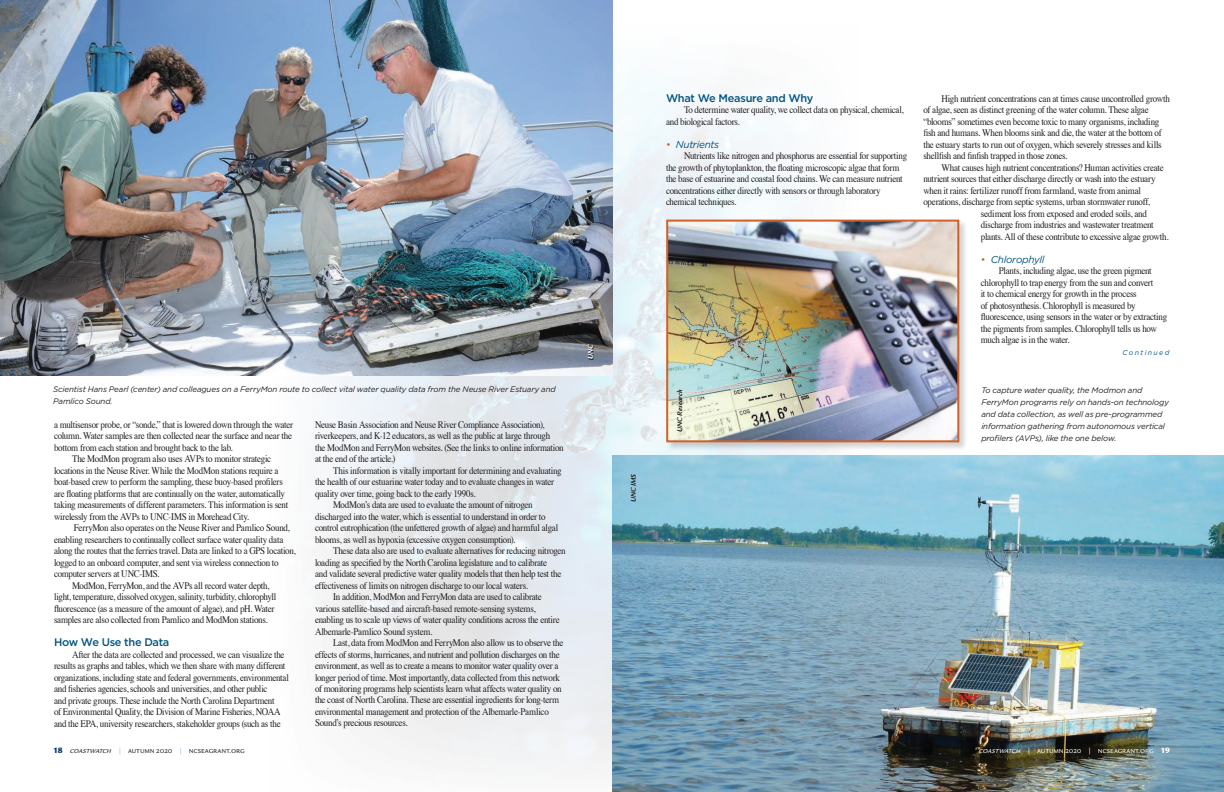
<style>
.page{position:relative;width:1224px;height:792px;background:#fff}
.page>*{position:absolute;margin:0;border:0;box-sizing:border-box;transform-origin:0 0}
.t1{font:500 11px "Gotham";letter-spacing:-.025em;color:#005480}
.t2{font:10px/11.5px "Times";letter-spacing:-.03em;color:#231f20;scale:.9 1}
.t3{font:italic 10px "Gotham";letter-spacing:-.03em;color:#005480}
.t4{font:italic 8px/12px "Gotham";letter-spacing:-.015em;color:#231f20}
.t5{font:8px "Legacy Sans SC";letter-spacing:-.01em;color:#231f20}
.t6{font:8px "Legacy Sans SC";letter-spacing:-.01em;color:#fff}
.t7{font:italic 700 7px "Legacy Sans";color:#231f20}
.t8{font:italic 7px "Gotham";letter-spacing:.2em;color:#005480}
.t9{font:italic 700 7px "Legacy Sans";color:#fff}
.s1{font-style:normal;color:#d26027}
.s2{font-family:"Legacy Sans";font-weight:900;color:#003367}
.s3{font-style:italic}
.s4{font-weight:500;color:#78bde8}
.s5{font-weight:500}
.s6{font-family:"Legacy Sans";font-weight:900}
</style>
<div class="page">
<img style="left:321px;top:24px;width:495px;height:745px">
<img style="left:612px;top:455px;width:612px;height:337px">
<img style="left:0;top:0;width:612px;height:376px">
<div style="left:666px;top:219px;width:302px;height:232px;background:#231f20;opacity:.2"></div>
<img style="left:669px;top:223px;width:287px;height:216px">
<div style="left:666px;top:220px;width:293px;height:222px;border:2px solid #d26027"></div>
<svg style="left:588px;top:344px;width:6px;height:16px"></svg>
<p class="t9" style="left:586px;top:359px;width:17px;rotate:-90deg">UNC</p>
<p class="t1" style="left:666px;top:90px;width:149px">What We Measure and Why</p>
<p class="t2" style="left:666px;top:103px;width:266px;text-indent:18px">To determine water quality, we collect data on physical, chemical, and biological factors.</p>
<p class="t3" style="left:666px;top:138px;width:55px"><span class="s1">•</span> Nutrients</p>
<p class="t2" style="left:666px;top:149px;width:270px;text-indent:18px">Nutrients like nitrogen and phosphorus are essential for supporting the growth of phytoplankton, the floating microscopic algae that form the base of estuarine and coastal food chains. We can measure nutrient concentrations either directly with sensors or through laboratory chemical techniques.</p>
<p class="t2" style="left:923px;top:92px;width:276px;text-indent:18px">High nutrient concentrations can at times cause uncontrolled growth of algae, seen as distinct greening of the water column. These algae “blooms” sometimes even become toxic to many organisms, including fish and humans. When blooms sink and die, the water at the bottom of the estuary starts to run out of oxygen, which severely stresses and kills shellfish and finfish trapped in those zones.</p>
<p class="t2" style="left:941px;top:161px;width:249px">What causes high nutrient concentrations? Human activities create</p>
<p class="t2" style="left:923px;top:172px;width:260px">nutrient sources that either discharge directly or wash into the estuary</p>
<p class="t2" style="left:923px;top:184px;width:243px">when it rains: fertilizer runoff from farmland, waste from animal</p>
<p class="t2" style="left:923px;top:195px;width:253px">operations, discharge from septic systems, urban stormwater runoff,</p>
<p class="t2" style="left:981px;top:207px;width:186px">sediment loss from exposed and eroded soils, and</p>
<p class="t2" style="left:981px;top:218px;width:193px">discharge from industries and wastewater treatment</p>
<p class="t2" style="left:981px;top:230px;width:210px">plants. All of these contribute to excessive algae growth.</p>
<p class="t3" style="left:981px;top:253px;width:65px"><span class="s1">•</span> Chlorophyll</p>
<p class="t2" style="left:981px;top:264px;width:209px;text-indent:18px">Plants, including algae, use the green pigment chlorophyll to trap energy from the sun and convert<br>it to chemical energy for growth in the process<br>of photosynthesis. Chlorophyll is measured by fluorescence, using sensors in the water or by extracting the pigments from samples. Chlorophyll tells us how much algae is in the water.</p>
<p class="t8" style="left:1122px;top:348px;width:49px">Continued</p>
<p class="t4" style="left:53px;top:383px;width:504px">Scientist Hans Pearl (center) and colleagues on a FerryMon route to collect vital water quality data from the Neuse River Estuary and<br>Pamlico Sound.</p>
<p class="t7" style="left:676px;top:432px;width:44px;rotate:-90deg">UNC Research</p>
<p class="t4" style="left:981px;top:384px;width:189px">To capture water quality, the Modmon and FerryMon programs rely on hands-on technology and data collection, as well as pre-programmed information gathering from autonomous vertical profilers (AVPs), like the one below.</p>
<p class="t2" style="left:315px;top:418px;width:278px">Neuse Basin Association and Neuse River Compliance Association), riverkeepers, and K-12 educators, as well as the public at large through<br>the ModMon and FerryMon websites. (See the links to online information at the end of the article.)</p>
<p class="t2" style="left:315px;top:464px;width:276px;text-indent:18px">This information is vitally important for determining and evaluating the health of our estuarine water today and to evaluate changes in water quality over time, going back to the early 1990s.</p>
<p class="t2" style="left:315px;top:498px;width:272px;text-indent:18px">ModMon’s data are used to evaluate the amount of nitrogen discharged into the water, which is essential to understand in order to control eutrophication (the unfettered growth of algae) and harmful algal blooms, as well as hypoxia (excessive oxygen consumption).</p>
<p class="t2" style="left:315px;top:544px;width:280px;text-indent:18px">These data also are used to evaluate alternatives for reducing nitrogen loading as specified by the North Carolina legislature and to calibrate<br>and validate several predictive water quality models that then help test the effectiveness of limits on nitrogen discharge to our local waters.</p>
<p class="t2" style="left:315px;top:590px;width:273px;text-indent:18px">In addition, ModMon and FerryMon data are used to calibrate various satellite-based and aircraft-based remote-sensing systems, enabling us to scale up views of water quality conditions across the entire Albemarle-Pamlico Sound system.</p>
<p class="t2" style="left:315px;top:636px;width:278px;text-indent:18px">Last, data from ModMon and FerryMon also allow us to observe the effects of storms, hurricanes, and nutrient and pollution discharges on the environment, as well as to create a means to monitor water quality over a longer period of time. Most importantly, data collected from this network of monitoring programs help scientists learn what affects water quality on the coast of North Carolina. These are essential ingredients for long-term environmental management and protection of the Albemarle-Pamlico Sound’s precious resources.</p>
<p class="t2" style="left:54px;top:418px;width:267px;text-align:justify">a multisensor probe, or “sonde,” that is lowered down through the water column. Water samples are then collected near the surface and near the bottom from each station and brought back to the lab.</p>
<p class="t2" style="left:54px;top:452px;width:262px;text-indent:18px">The ModMon program also uses AVPs to monitor strategic locations in the Neuse River. While the ModMon stations require a boat-based crew to perform the sampling, these buoy-based profilers are floating platforms that are continually on the water, automatically taking measurements of different parameters. This information is sent wirelessly from the AVPs to UNC-IMS in Morehead City.</p>
<p class="t2" style="left:54px;top:521px;width:270px;text-indent:20px">FerryMon also operates on the Neuse River and Pamlico Sound, enabling researchers to continually collect surface water quality data along the routes that the ferries travel. Data are linked to a GPS location, logged to an onboard computer, and sent via wireless connection to computer servers at UNC-IMS.</p>
<p class="t2" style="left:54px;top:579px;width:249px;text-indent:18px">ModMon, FerryMon, and the AVPs all record water depth, light, temperature, dissolved oxygen, salinity, turbidity, chlorophyll fluorescence (as a measure of the amount of algae), and pH. Water samples are also collected from Pamlico and ModMon stations.</p>
<p class="t1" style="left:54px;top:635px;width:117px">How We Use the Data</p>
<p class="t2" style="left:54px;top:648px;width:263px;text-indent:18px">After the data are collected and processed, we can visualize the results as graphs and tables, which we then share with many different organizations, including state and federal governments, environmental and fisheries agencies, schools and universities, and other public<br>and private groups. These include the North Carolina Department<br>of Environmental Quality, the Division of Marine Fisheries, NOAA and the EPA, university researchers, stakeholder groups (such as the</p>
<p class="t5" style="left:53px;top:746px;width:193px"><span class="s2">18</span> <span class="s3">coastwatch</span> <span class="s4">|</span> autumn 2020 <span class="s4">|</span> ncseagrant.org</p>
<p class="t6" style="left:979px;top:746px;width:193px"><span class="s3">coastwatch</span> <span class="s5">|</span> autumn 2020 <span class="s5">|</span> ncseagrant.org <span class="s6">19</span></p>
<p class="t7" style="left:629px;top:502px;width:30px;rotate:-90deg">UNC IMS</p>
</div>
